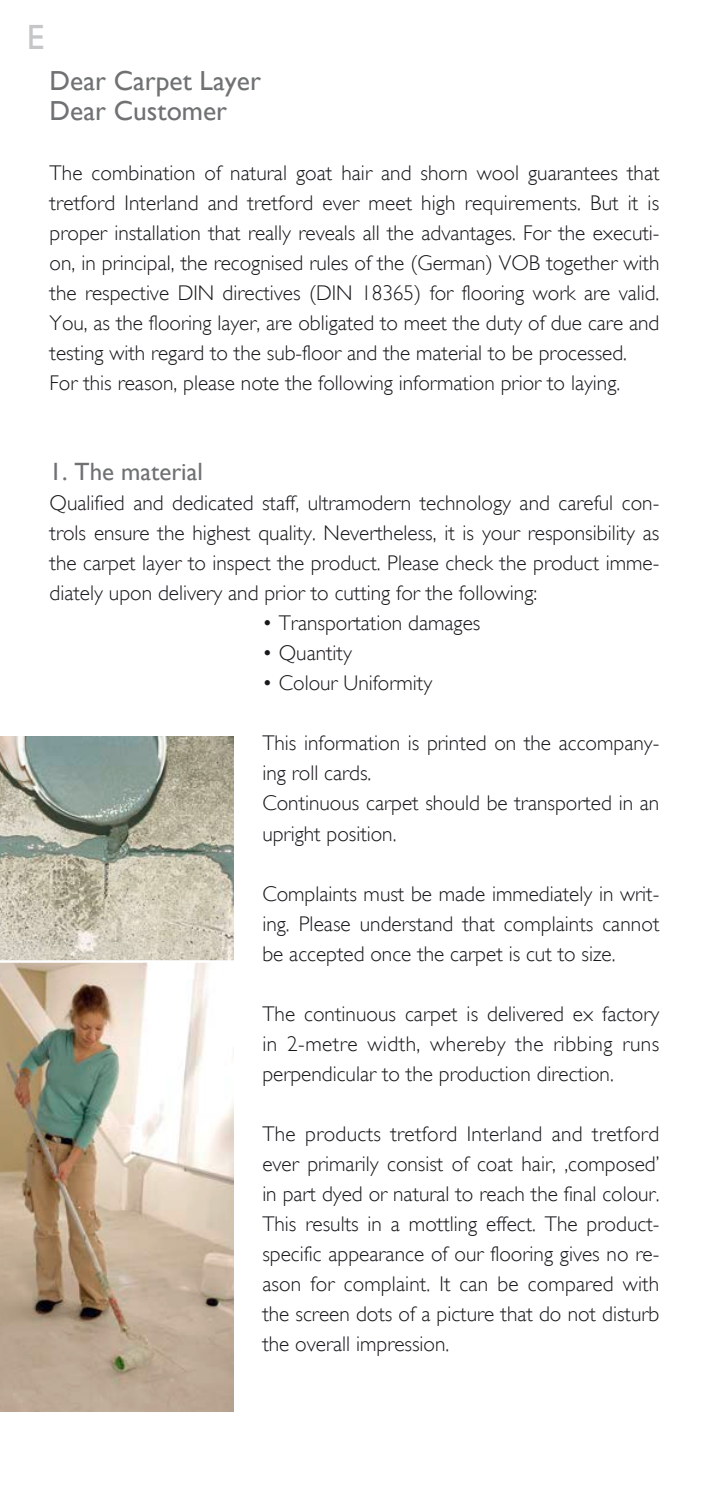
<style>
.page{position:relative;width:709px;height:1489px;background:#fff}
.page>*{position:absolute;margin:0;border:0;box-sizing:border-box;transform-origin:0 0}
.t1{font:35px "Gill Sans";color:#c5c6c7}
.t2{font:27.5px/30px "Gill Sans";color:#6f7172}
.t3{font:25px "Gill Sans";color:#6f7172}
.t4{font:300 21.25px/30px "Gill Sans";color:#19171b;text-align:justify}
</style>
<div class="page">
<img style="left:0;top:736px;width:234px;height:674px">
<hr style="left:0;top:960px;width:235px;height:2px;background:#fff">
<h1 class="t1" style="left:27px;top:16px;width:19px">E</h1>
<p class="t2" style="left:50px;top:65px;width:213px">Dear Carpet Layer<br>Dear Customer</p>
<p class="t4" style="left:50px;top:158px;width:611px;text-align:left">The combination of natural goat hair and shorn wool guarantees that tretford Interland and tretford ever meet high requirements. But it is proper installation that really reveals all the advantages. For the executi&shy;on, in principal, the recognised rules of the (German) VOB together with the respective DIN directives (DIN 18365) for flooring work are valid.<br>You, as the flooring layer, are obligated to meet the duty of due care and testing with regard to the sub-floor and the material to be processed.<br>For this reason, please note the following information prior to laying.</p>
<p class="t3" style="left:50px;top:457px;width:155px">1. The material</p>
<p class="t4" style="left:50px;top:488px;width:611px">Qualified and dedicated staff, ultramodern technology and careful con&shy;trols ensure the highest quality. Nevertheless, it is your responsibility as the carpet layer to inspect the product. Please check the product imme&shy;diately upon delivery and prior to cutting for the following:</p>
<p class="t4" style="left:262px;top:608px;width:220px">• Transportation damages</p>
<p class="t4" style="left:262px;top:638px;width:91px">• Quantity</p>
<p class="t4" style="left:262px;top:668px;width:171px">• Colour Uniformity</p>
<p class="t4" style="left:262px;top:728px;width:398px;text-align:left">This information is printed on the accompany&shy;ing roll cards.<br>Continuous carpet should be transported in an upright position.</p>
<p class="t4" style="left:262px;top:878px;width:398px">Complaints must be made immediately in writ&shy;ing. Please understand that complaints cannot be accepted once the carpet is cut to size.</p>
<p class="t4" style="left:262px;top:998px;width:398px">The continuous carpet is delivered ex factory in 2-metre width, whereby the ribbing runs perpendicular to the production direction.</p>
<p class="t4" style="left:262px;top:1118px;width:398px">The products tretford Interland and tretford ever primarily consist of coat hair, ‚composed’ in part dyed or natural to reach the final colour.<br>This results in a mottling effect. The product&shy;specific appearance of our flooring gives no re&shy;ason for complaint. It can be compared with the screen dots of a picture that do not disturb the overall impression.</p>
</div>
